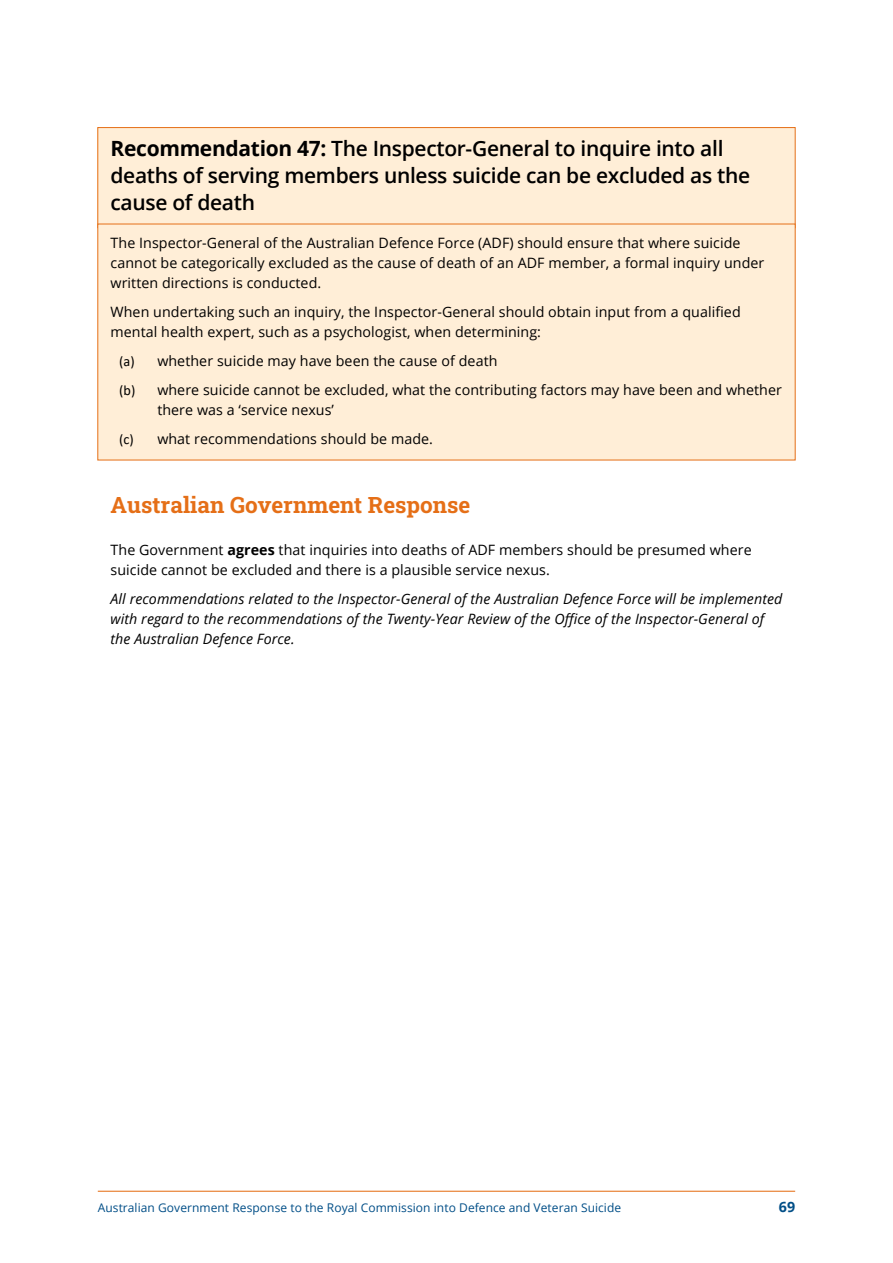
<style>
.page{position:relative;width:893px;height:1263px;background:#fff}
.page>*{position:absolute;margin:0;border:0;box-sizing:border-box;transform-origin:0 0}
.t1{font:22.5px "Roboto Slab";color:#e56f17}
.t2{font:600 21px/27px "Open Sans";letter-spacing:-.015em;color:#000}
.t3{font:14.25px/20.2px "Open Sans";letter-spacing:.005em;color:#000}
.t4{font:italic 14.25px/20.2px "Open Sans";letter-spacing:.005em;color:#000}
.t5{font:700 14.25px "Open Sans";color:#004e87}
.t6{font:12px "Open Sans";letter-spacing:.005em;color:#004e87}
.s1{font-weight:700}
.s2{font-family:"Calibri"}
</style>
<div class="page">
<hr style="left:98px;top:1191px;width:697px;height:1px;background:#e56f17">
<div style="left:98px;top:128px;width:697px;height:100px;background:#ffeed7"></div>
<div style="left:98px;top:127px;width:697px;height:101px;border:1px solid #e56f17"></div>
<div style="left:98px;top:224px;width:697px;height:236px;background:#ffeed7"></div>
<h2 class="t2" style="left:111px;top:135px;width:641px"><span class="s1">Recommendation 47:</span> The Inspector-General to inquire into all deaths of serving members unless suicide can be excluded as the cause of death</h2>
<p class="t3" style="left:111px;top:232px;width:655px">The Inspector‑General of the Australian Defence Force (ADF) should ensure that where suicide cannot be categorically excluded as the cause of death of an ADF member, a formal inquiry under written directions is conducted.</p>
<p class="t3" style="left:111px;top:301px;width:632px">When undertaking such an inquiry, the Inspector‑General should obtain input from a qualified mental health expert, such as a psychologist, when determining:</p>
<p class="t3" style="left:119px;top:346px;width:664px;line-height:28.8px"><span class="s2">(a)</span> whether suicide may have been the cause of death<br><span class="s2">(b)</span> where suicide cannot be excluded, what the contributing factors may have been and whether</p>
<p class="t3" style="left:119px;top:395px;width:315px;line-height:28.8px;text-indent:38px">there was a ‘service nexus’<br><span class="s2">(c)</span> what recommendations should be made.</p>
<h1 class="t1" style="left:111px;top:490px;width:361px">Australian Government Response</h1>
<p class="t3" style="left:111px;top:539px;width:643px">The Government <span class="s1">agrees</span> that inquiries into deaths of ADF members should be presumed where suicide cannot be excluded and there is a plausible service nexus.</p>
<p class="t4" style="left:111px;top:588px;width:673px">All recommendations related to the Inspector-General of the Australian Defence Force will be implemented with regard to the recommendations of the Twenty-Year Review of the Office of the Inspector-General of the Australian Defence Force.</p>
<p class="t6" style="left:98px;top:1199px;width:525px">Australian Government Response to the Royal Commission into Defence and Veteran Suicide</p>
<p class="t5" style="left:779px;top:1196px;width:18px">69</p>
</div>
